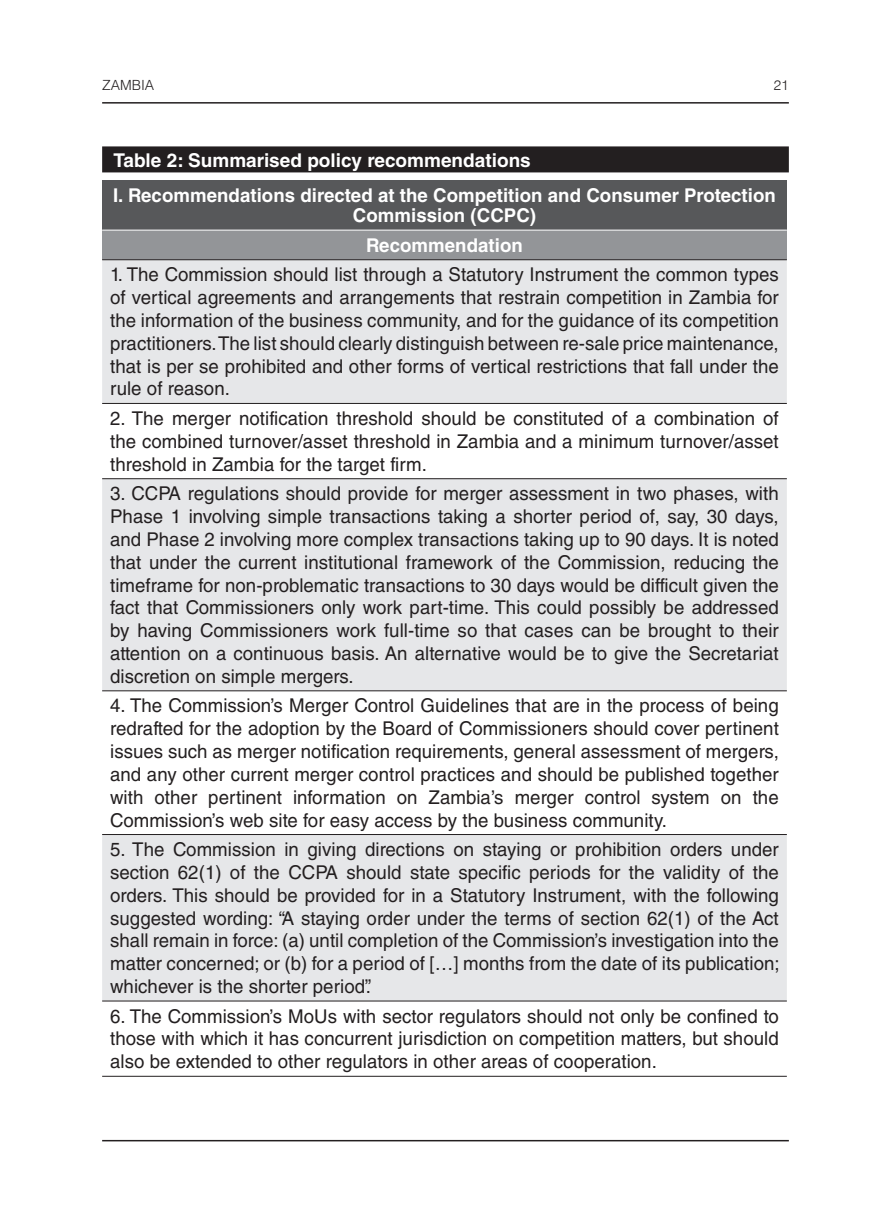
<style>
.page{position:relative;width:874px;height:1225px;background:#fff}
.page>*{position:absolute;margin:0;border:0;box-sizing:border-box;transform-origin:0 0}
.t1{font:19px/22.8px "Helvetica LT Std";letter-spacing:.005em;color:#231f20;text-align:justify}
.t2{font:700 19px/35px "Helvetica LT Std";letter-spacing:.005em;color:#fff}
.t3{font:300 14px "Helvetica";color:#231f20}
.t4{font:300 14px "Swiss 721 BT";color:#231f20}
</style>
<div class="page">
<hr style="left:102px;top:102px;width:686px;height:2px;background:#231f20">
<hr style="left:102px;top:1140px;width:686px;height:1px;background:#231f20">
<div style="left:102px;top:146px;width:686px;height:26px;background:#231f20"></div>
<div style="left:102px;top:180px;width:684px;height:50px;background:#57585a"></div>
<div style="left:102px;top:230px;width:684px;height:30px;background:#939598"></div>
<svg style="left:102px;top:260px;width:684px;height:740px;fill:#e6e7e9"></svg>
<hr style="left:102px;top:259px;width:684px;height:1px;background:#231f20">
<hr style="left:102px;top:403px;width:684px;height:1px;background:#231f20">
<hr style="left:102px;top:478px;width:684px;height:1px;background:#231f20">
<hr style="left:102px;top:690px;width:684px;height:1px;background:#231f20">
<hr style="left:102px;top:834px;width:684px;height:1px;background:#231f20">
<hr style="left:102px;top:1000px;width:684px;height:1px;background:#231f20">
<hr style="left:102px;top:1075px;width:684px;height:1px;background:#231f20">
<hr style="left:102px;top:230px;width:684px;height:1px;background:#fff">
<p class="t3" style="left:102px;top:76px;width:46px">ZAMBIA</p>
<p class="t4" style="left:773px;top:77px;width:16px">21</p>
<p class="t2" style="left:113px;top:143px;width:664px">Table 2: Summarised policy recommendations<br>I. Recommendations directed at the Competition and Consumer Protection</p>
<p class="t2" style="left:353px;top:200px;width:184px;line-height:29.6px;text-align:center">Commission (CCPC)<br>Recommendation</p>
<p class="t1" style="left:110px;top:263px;width:670px">1. The Commission should list through a Statutory Instrument the common types of vertical agreements and arrangements that restrain competition in Zambia for the information of the business community, and for the guidance of its competition practitioners. The list should clearly distinguish between re-sale price maintenance, that is per se prohibited and other forms of vertical restrictions that fall under the rule of reason.</p>
<p class="t1" style="left:110px;top:407px;width:669px">2. The merger notification threshold should be constituted of a combination of the combined turnover/asset threshold in Zambia and a minimum turnover/asset threshold in Zambia for the target firm.</p>
<p class="t1" style="left:110px;top:482px;width:669px">3. CCPA regulations should provide for merger assessment in two phases, with Phase 1 involving simple transactions taking a shorter period of, say, 30 days, and Phase 2 involving more complex transactions taking up to 90 days. It is noted that under the current institutional framework of the Commission, reducing the timeframe for non-problematic transactions to 30 days would be difficult given the fact that Commissioners only work part-time. This could possibly be addressed by having Commissioners work full-time so that cases can be brought to their attention on a continuous basis. An alternative would be to give the Secretariat discretion on simple mergers.</p>
<p class="t1" style="left:110px;top:694px;width:670px">4. The Commission’s Merger Control Guidelines that are in the process of being redrafted for the adoption by the Board of Commissioners should cover pertinent issues such as merger notification requirements, general assessment of mergers, and any other current merger control practices and should be published together with other pertinent information on Zambia’s merger control system on the Commission’s web site for easy access by the business community.</p>
<p class="t1" style="left:110px;top:838px;width:670px">5. The Commission in giving directions on staying or prohibition orders under section 62(1) of the CCPA should state specific periods for the validity of the orders. This should be provided for in a Statutory Instrument, with the following suggested wording: “A staying order under the terms of section 62(1) of the Act shall remain in force: (a) until completion of the Commission’s investigation into the matter concerned; or (b) for a period of […] months from the date of its publication; whichever is the shorter period”.</p>
<p class="t1" style="left:110px;top:1004px;width:670px">6. The Commission’s MoUs with sector regulators should not only be confined to those with which it has concurrent jurisdiction on competition matters, but should also be extended to other regulators in other areas of cooperation.</p>
</div>
